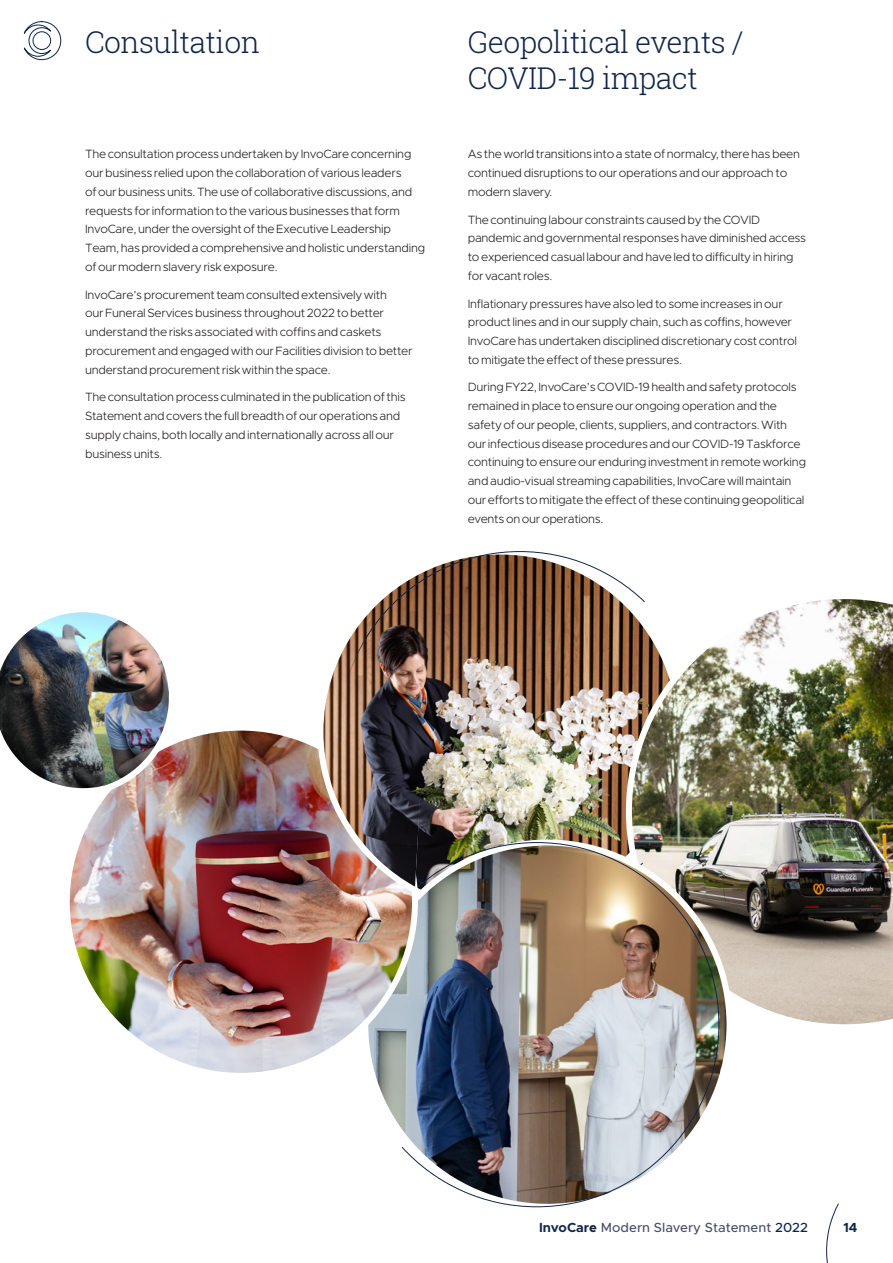
<style>
.page{position:relative;width:893px;height:1263px;background:#fff}
.page>*{position:absolute;margin:0;border:0;box-sizing:border-box;transform-origin:0 0}
.ivc22_-_page_header{font:300 30px/36px "Roboto Slab";letter-spacing:-.02em;color:#102649}
.t1{font:500 13.2px "Metropolis";color:#4b516e}
.t2{font:700 13.2px "Metropolis";color:#102649}
.ivc22_-_body{font:300 12px/18.8px "Metropolis";letter-spacing:-.02em;color:#231f20}
.s1{font-weight:700;color:#102649}
.s2{color:#102649}
</style>
<div class="page">
<img style="left:646px;top:599px;width:247px;height:426px">
<img style="left:436px;top:551px;width:210px;height:291px">
<img style="left:401px;top:842px;width:319px;height:365px">
<img style="left:71px;top:732px;width:344px;height:343px">
<img style="left:316px;top:566px;width:120px;height:328px">
<img style="left:0;top:612px;width:178px;height:183px">
<svg style="left:826px;top:1203px;width:13px;height:60px"></svg>
<svg style="left:24px;top:21px;width:37px;height:39px"></svg>
<p class="ivc22_-_page_header" style="left:85px;top:23px;width:176px">Consultation</p>
<p class="ivc22_-_body" style="left:85px;top:145px;width:342px">The consultation process undertaken by InvoCare concerning our business relied upon the collaboration of various leaders<br>of our business units. The use of collaborative discussions, and requests for information to the various businesses that form InvoCare, under the oversight of the Executive Leadership Team, has provided a comprehensive and holistic understanding of our modern slavery risk exposure.</p>
<p class="ivc22_-_body" style="left:85px;top:285px;width:329px">InvoCare’s procurement team consulted extensively with<br>our Funeral Services business throughout 2022 to better understand the risks associated with coffins and caskets procurement and engaged with our Facilities division to better understand procurement risk within the space.</p>
<p class="ivc22_-_body" style="left:85px;top:388px;width:322px">The consultation process culminated in the publication of this Statement and covers the full breadth of our operations and supply chains, both locally and internationally across all our business units.</p>
<p class="ivc22_-_page_header" style="left:468px;top:23px;width:277px">Geopolitical events /<br>COVID-19 impact</p>
<p class="ivc22_-_body" style="left:468px;top:145px;width:334px">As the world transitions into a state of normalcy, there has been continued disruptions to our operations and our approach to modern slavery.</p>
<p class="ivc22_-_body" style="left:468px;top:210px;width:340px">The continuing labour constraints caused by the COVID pandemic and governmental responses have diminished access to experienced casual labour and have led to difficulty in hiring for vacant roles.</p>
<p class="ivc22_-_body" style="left:468px;top:294px;width:331px">Inflationary pressures have also led to some increases in our product lines and in our supply chain, such as coffins, however InvoCare has undertaken disciplined discretionary cost control to mitigate the effect of these pressures.</p>
<p class="ivc22_-_body" style="left:468px;top:378px;width:340px">During FY22, InvoCare’s COVID-19 health and safety protocols remained in place to ensure our ongoing operation and the safety of our people, clients, suppliers, and contractors. With our infectious disease procedures and our COVID-19 Taskforce continuing to ensure our enduring investment in remote working and audio-visual streaming capabilities, InvoCare will maintain our efforts to mitigate the effect of these continuing geopolitical events on our operations.</p>
<p class="t1" style="left:539px;top:1219px;width:270px"><span class="s1">InvoCare</span> Modern Slavery Statement <span class="s2">2022</span></p>
<p class="t2" style="left:843px;top:1219px;width:16px">14</p>
</div>
